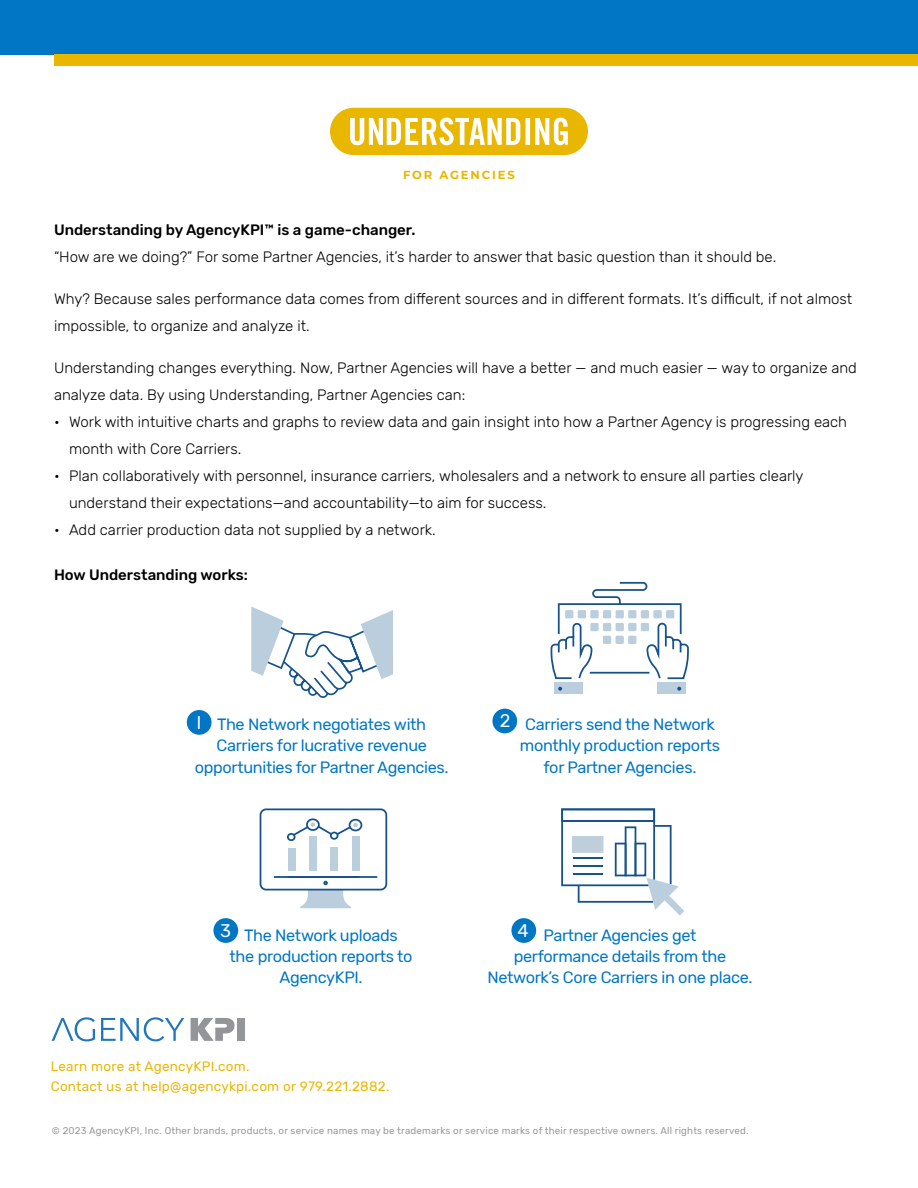
<style>
.page{position:relative;width:918px;height:1188px;background:#fff}
.page>*{position:absolute;margin:0;border:0;box-sizing:border-box;transform-origin:0 0}
.t1{font:18.3px "Rubik";color:#fff}
.t2{font:16.35px/21.5px "Rubik";letter-spacing:-.02em;color:#0076c4;text-align:center}
.t3{font:300 15px/27px "Rubik";color:#000}
.t4{font:500 15px "Rubik";color:#000}
.t5{font:13.5px/19.5px "Rubik";letter-spacing:.02em;color:#e9b600}
.t6{font:700 11.55px "Montserrat";letter-spacing:.16em;color:#e9b600}
.t7{font:9.75px "Rubik";letter-spacing:.02em;color:#95979a}
</style>
<div class="page">
<div style="left:0;top:0;width:918px;height:54px;background:#0076c4"></div>
<div style="left:54px;top:54px;width:864px;height:12px;background:#e9b600"></div>
<svg style="left:251px;top:606px;width:142px;height:93px"></svg>
<div style="left:657px;top:683px;width:28px;height:11px;background:#bbcede"></div>
<div style="left:554px;top:683px;width:28px;height:11px;background:#bbcede"></div>
<svg style="left:550px;top:581px;width:139px;height:111px"></svg>
<svg style="left:259px;top:808px;width:129px;height:100px"></svg>
<svg style="left:561px;top:808px;width:123px;height:108px"></svg>
<div style="left:187px;top:710px;width:25px;height:25px;background:#0076c4;border-radius:50%"></div>
<div style="left:213px;top:918px;width:25px;height:25px;background:#0076c4;border-radius:50%"></div>
<div style="left:511px;top:918px;width:25px;height:25px;background:#0076c4;border-radius:50%"></div>
<div style="left:492px;top:709px;width:25px;height:24px;background:#0076c4;border-radius:50%"></div>
<svg style="left:330px;top:108px;width:258px;height:47px"></svg>
<svg style="left:52px;top:1017px;width:43px;height:24px"></svg>
<svg style="left:101px;top:1017px;width:83px;height:24px"></svg>
<svg style="left:191px;top:1018px;width:44px;height:23px"></svg>
<div style="left:237px;top:1018px;width:7px;height:23px;background:#949598"></div>
<p class="t6" style="left:403px;top:167px;width:113px">FOR AGENCIES</p>
<p class="t4" style="left:54px;top:221px;width:363px">Understanding by AgencyKPI™ is a game-changer.</p>
<p class="t3" style="left:54px;top:243px;width:724px">“How are we doing?” For some Partner Agencies, it’s harder to answer that basic question than it should be.</p>
<p class="t3" style="left:54px;top:285px;width:800px">Why? Because sales performance data comes from different sources and in different formats. It’s difficult, if not almost impossible, to organize and analyze it.</p>
<p class="t3" style="left:54px;top:354px;width:805px">Understanding changes everything. Now, Partner Agencies will have a better — and much easier — way to organize and analyze data. By using Understanding, Partner Agencies can:</p>
<p class="t3" style="left:69px;top:408px;width:780px;text-indent:-15px">• Work with intuitive charts and graphs to review data and gain insight into how a Partner Agency is progressing each month with Core Carriers.</p>
<p class="t3" style="left:69px;top:462px;width:736px;text-indent:-15px">• Plan collaboratively with personnel, insurance carriers, wholesalers and a network to ensure all parties clearly understand their expectations—and accountability—to aim for success.</p>
<p class="t3" style="left:54px;top:516px;width:383px">• Add carrier production data not supplied by a network.</p>
<p class="t4" style="left:54px;top:566px;width:196px">How Understanding works:</p>
<p class="t1" style="left:197px;top:712px;width:6px">l</p>
<p class="t2" style="left:195px;top:714px;width:255px">The Network negotiates with<br>Carriers for lucrative revenue opportunities for Partner Agencies.</p>
<p class="t1" style="left:500px;top:710px;width:12px">2</p>
<p class="t2" style="left:520px;top:714px;width:202px">Carriers send the Network monthly production reports for Partner Agencies.</p>
<p class="t1" style="left:220px;top:920px;width:12px">3</p>
<p class="t1" style="left:518px;top:920px;width:13px">4</p>
<p class="t2" style="left:487px;top:925px;width:267px">Partner Agencies get<br>performance details from the<br>Network’s Core Carriers in one place.</p>
<p class="t2" style="left:230px;top:925px;width:185px">The Network uploads<br>the production reports to<br>AgencyKPI.</p>
<p class="t5" style="left:51px;top:1057px;width:340px">Learn more at AgencyKPI.com.<br>Contact us at help@agencykpi.com or 979.221.2882.</p>
<p class="t7" style="left:52px;top:1125px;width:698px">© 2023 AgencyKPI, Inc. Other brands, products, or service names may be trademarks or service marks of their respective owners. All rights reserved.</p>
</div>
